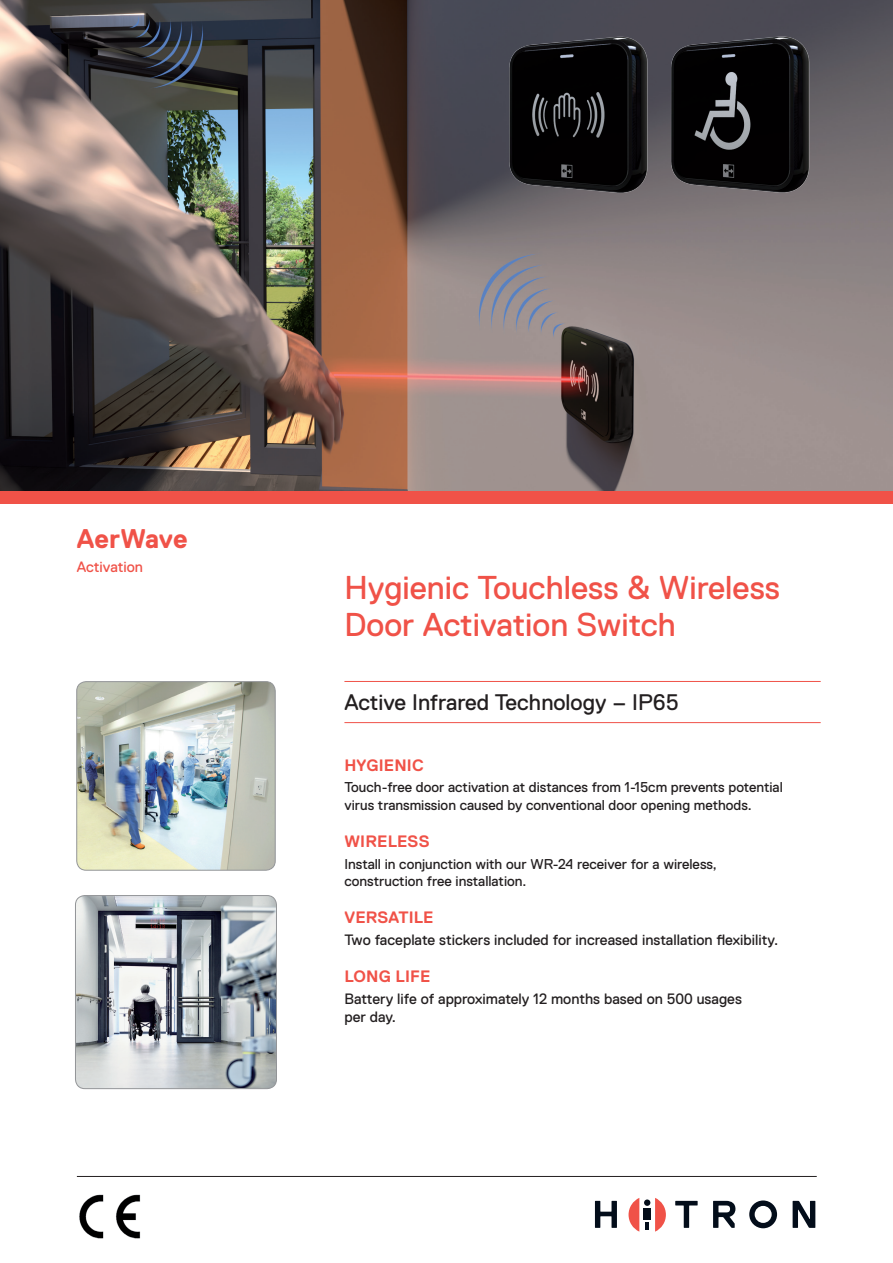
<style>
.page{position:relative;width:893px;height:1263px;background:#fff}
.page>*{position:absolute;margin:0;border:0;box-sizing:border-box;transform-origin:0 0}
.t1{font:33px/37.5px "Replica LL";color:#f05248}
.t2{font:700 27px "Replica LL";color:#f05248}
.t3{font:22.5px "Replica LL";color:#231f20}
.t4{font:700 16.5px "Replica LL";letter-spacing:.01em;color:#f05248}
.t5{font:15px/18px "Replica LL";color:#231f20}
.t6{font:15px "Replica LL";color:#f05248}
.t7{font:14.25px/18px "Replica LL";color:#231f20}
</style>
<div class="page">
<img style="left:0;top:0;width:893px;height:491px">
<img style="left:79px;top:1194px;width:62px;height:45px">
<svg style="left:628px;top:1198px;width:11px;height:33px"></svg>
<svg style="left:655px;top:1198px;width:11px;height:33px"></svg>
<svg style="left:595px;top:1201px;width:22px;height:27px"></svg>
<svg style="left:675px;top:1201px;width:23px;height:27px"></svg>
<svg style="left:713px;top:1201px;width:22px;height:27px"></svg>
<svg style="left:793px;top:1201px;width:22px;height:27px"></svg>
<svg style="left:646px;top:1222px;width:3px;height:7px"></svg>
<div style="left:643px;top:1208px;width:8px;height:11px;background:#030d1a"></div>
<svg style="left:749px;top:1200px;width:28px;height:28px"></svg>
<div style="left:644px;top:1199px;width:6px;height:7px;background:#030d1a;border-radius:50%"></div>
<img style="left:678px;top:9px;width:162px;height:212px">
<img style="left:480px;top:9px;width:198px;height:212px">
<img style="left:77px;top:682px;width:198px;height:188px">
<div style="left:77px;top:681px;width:198px;height:189px;border:1px solid #939598;border-radius:9px"></div>
<img style="left:75px;top:895px;width:200px;height:194px">
<div style="left:75px;top:895px;width:202px;height:194px;border:1px solid #939598;border-radius:9px"></div>
<div style="left:0;top:491px;width:893px;height:13px;background:#f05248"></div>
<hr style="left:344px;top:681px;width:477px;height:1px;background:#f05248">
<hr style="left:77px;top:1176px;width:740px;height:1px;background:#231f20">
<hr style="left:344px;top:722px;width:477px;height:1px;background:#f05248">
<h2 class="t2" style="left:77px;top:523px;width:112px">AerWave</h2>
<p class="t6" style="left:77px;top:558px;width:67px">Activation</p>
<h1 class="t1" style="left:344px;top:568px;width:437px">Hygienic Touchless &amp; Wireless<br>Door Activation Switch</h1>
<h3 class="t3" style="left:344px;top:689px;width:336px">Active Infrared Technology – IP65</h3>
<p class="t4" style="left:344px;top:756px;width:81px">HYGIENIC</p>
<p class="t7" style="left:344px;top:778px;width:440px">Touch-free door activation at distances from 1-15cm prevents potential virus transmission caused by conventional door opening methods.</p>
<p class="t4" style="left:344px;top:832px;width:87px">WIRELESS</p>
<p class="t7" style="left:344px;top:855px;width:374px;line-height:17.1px">Install in conjunction with our WR-24 receiver for a wireless, construction free installation.</p>
<p class="t4" style="left:344px;top:908px;width:91px">VERSATILE</p>
<p class="t5" style="left:344px;top:931px;width:435px">Two faceplate stickers included for increased installation flexibility.</p>
<p class="t4" style="left:344px;top:967px;width:87px">LONG LIFE</p>
<p class="t5" style="left:344px;top:990px;width:399px">Battery life of approximately 12 months based on 500 usages per day.</p>
</div>
